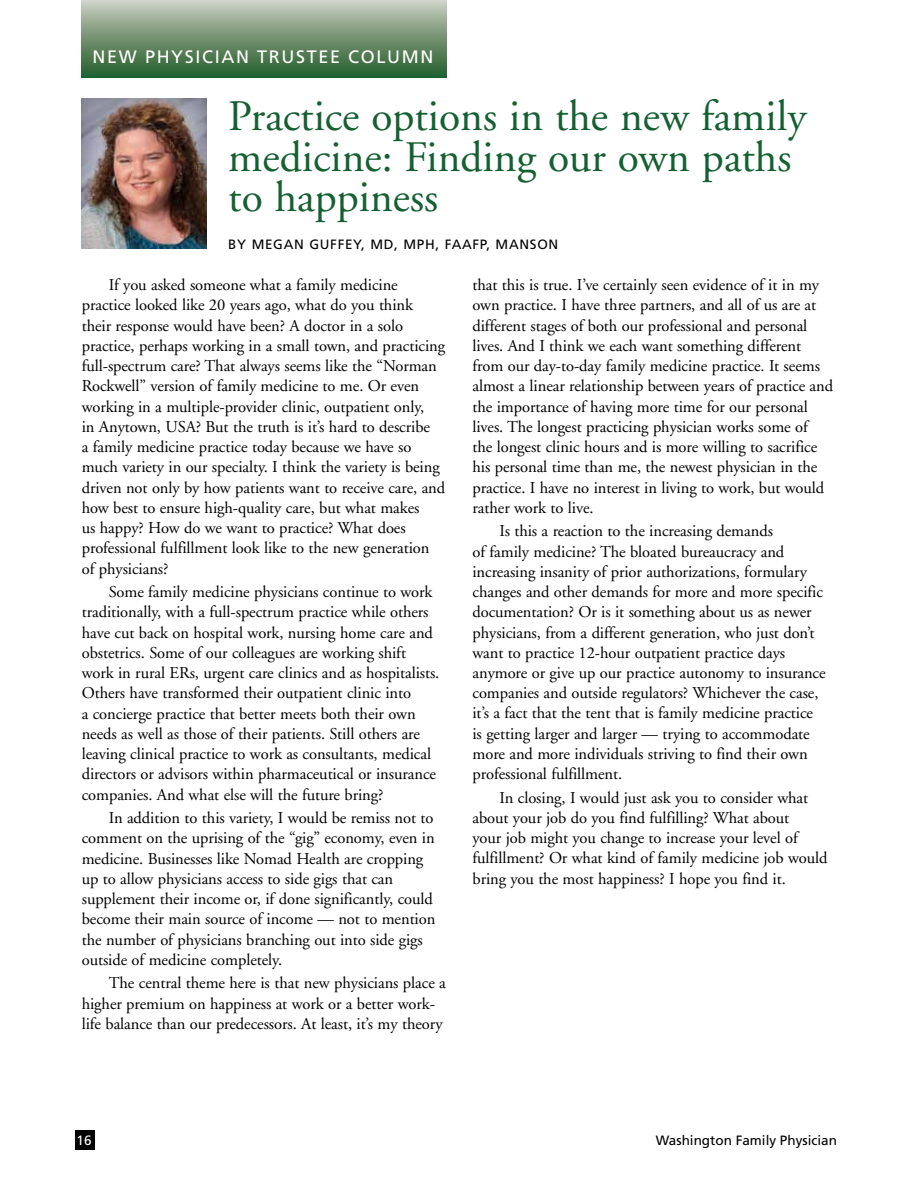
<style>
.page{position:relative;width:918px;height:1188px;background:#fff}
.page>*{position:absolute;margin:0;border:0;box-sizing:border-box;transform-origin:0 0}
.t1{font:43.5px/40.5px "Adobe Garamond";color:#146031}
.t2{font:18px "Frutiger";letter-spacing:.09em;color:#fff}
.t3{font:16.5px/20.2px "Adobe Garamond";letter-spacing:-.005em;color:#000}
.t4{font:13.5px "Frutiger";letter-spacing:.05em;color:#000}
.t5{font:13.5px "Frutiger";letter-spacing:.005em;color:#000}
.t6{font:13.5px "Frutiger";color:#fff}
</style>
<div class="page">
<div style="left:75px;top:1130px;width:20px;height:19px;background:#000"></div>
<div style="left:82px;top:0;width:364px;height:77px;background:linear-gradient(to bottom,#cbcec1,#205b28)"></div>
<img style="left:81px;top:99px;width:126px;height:149px">
<p class="t2" style="left:93px;top:46px;width:342px">NEW PHYSICIAN TRUSTEE COLUMN</p>
<h1 class="t1" style="left:228px;top:98px;width:580px">Practice options in the new family medicine: Finding our own paths to happiness</h1>
<p class="t4" style="left:228px;top:236px;width:331px">BY MEGAN GUFFEY, MD, MPH, FAAFP, MANSON</p>
<p class="t3" style="left:82px;top:275px;width:365px;text-indent:27px">If you asked someone what a family medicine practice looked like 20 years ago, what do you think their response would have been? A doctor in a solo practice, perhaps working in a small town, and practicing full-spectrum care? That always seems like the “Norman Rockwell” version of family medicine to me. Or even working in a multiple-provider clinic, outpatient only,<br>in Anytown, USA? But the truth is it’s hard to describe<br>a family medicine practice today because we have so much variety in our specialty. I think the variety is being driven not only by how patients want to receive care, and how best to ensure high-quality care, but what makes<br>us happy? How do we want to practice? What does professional fulfillment look like to the new generation of physicians?</p>
<p class="t3" style="left:82px;top:582px;width:359px;text-indent:27px">Some family medicine physicians continue to work traditionally, with a full-spectrum practice while others have cut back on hospital work, nursing home care and obstetrics. Some of our colleagues are working shift work in rural ERs, urgent care clinics and as hospitalists.<br>Others have transformed their outpatient clinic into<br>a concierge practice that better meets both their own needs as well as those of their patients. Still others are leaving clinical practice to work as consultants, medical directors or advisors within pharmaceutical or insurance companies. And what else will the future bring?</p>
<p class="t3" style="left:82px;top:808px;width:355px;text-indent:27px">In addition to this variety, I would be remiss not to comment on the uprising of the “gig” economy, even in medicine. Businesses like Nomad Health are cropping up to allow physicians access to side gigs that can supplement their income or, if done significantly, could become their main source of income — not to mention the number of physicians branching out into side gigs outside of medicine completely.</p>
<p class="t3" style="left:82px;top:973px;width:366px;text-indent:27px">The central theme here is that new physicians place a higher premium on happiness at work or a better work&shy;life balance than our predecessors. At least, it’s my theory</p>
<p class="t3" style="left:473px;top:275px;width:362px">that this is true. I’ve certainly seen evidence of it in my own practice. I have three partners, and all of us are at different stages of both our professional and personal lives. And I think we each want something different from our day-to-day family medicine practice. It seems almost a linear relationship between years of practice and the importance of having more time for our personal lives. The longest practicing physician works some of<br>the longest clinic hours and is more willing to sacrifice his personal time than me, the newest physician in the practice. I have no interest in living to work, but would rather work to live.</p>
<p class="t3" style="left:473px;top:521px;width:355px;text-indent:27px">Is this a reaction to the increasing demands<br>of family medicine? The bloated bureaucracy and increasing insanity of prior authorizations, formulary changes and other demands for more and more specific documentation? Or is it something about us as newer physicians, from a different generation, who just don’t want to practice 12-hour outpatient practice days anymore or give up our practice autonomy to insurance companies and outside regulators? Whichever the case, it’s a fact that the tent that is family medicine practice is getting larger and larger — trying to accommodate more and more individuals striving to find their own professional fulfillment.</p>
<p class="t3" style="left:473px;top:788px;width:357px;text-indent:27px">In closing, I would just ask you to consider what about your job do you find fulfilling? What about<br>your job might you change to increase your level of fulfillment? Or what kind of family medicine job would bring you the most happiness? I hope you find it.</p>
<p class="t6" style="left:77px;top:1132px;width:17px">16</p>
<p class="t5" style="left:656px;top:1132px;width:183px">Washington Family Physician</p>
</div>
